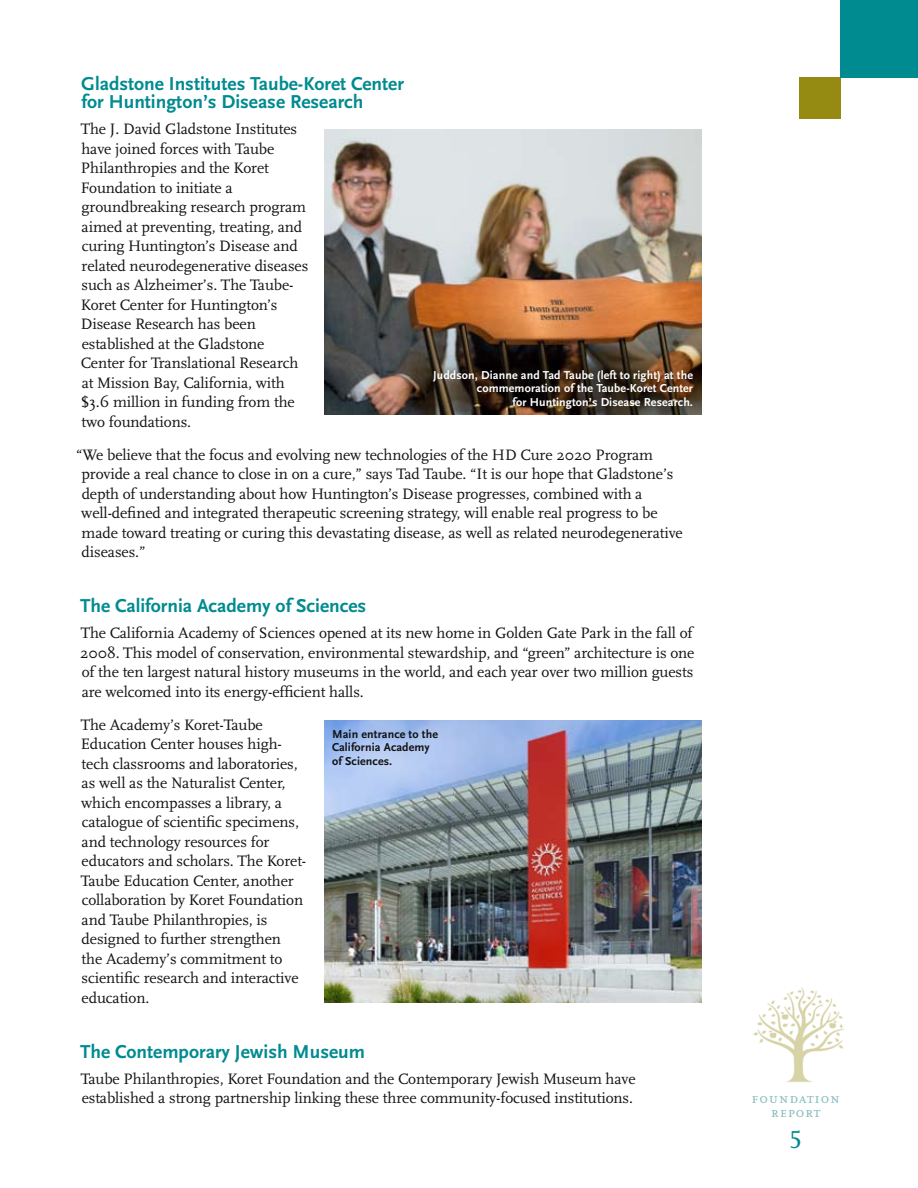
<style>
.page{position:relative;width:918px;height:1188px;background:#fff}
.page>*{position:absolute;margin:0;border:0;box-sizing:border-box;transform-origin:0 0}
.t1{font:25.5px "Scala Figures";color:#008b90}
.t2{font:700 19.5px/18px "Scala Sans";color:#008b90}
.t3{font:15.75px/19.5px "Scala";letter-spacing:-.005em;color:#121212}
.t4{font:15px/13.8px "Scala Caps";letter-spacing:.05em;color:#88bbbc;text-align:center}
.t5{font:700 12px/13.5px "Scala Sans";letter-spacing:.01em;color:#fff;text-align:right}
.t6{font:700 12px/13.5px "Scala Sans";letter-spacing:.01em;color:#121212}
</style>
<div class="page">
<img style="left:753px;top:987px;width:91px;height:96px">
<div style="left:799px;top:77px;width:42px;height:42px;background:#958a12"></div>
<img style="left:324px;top:720px;width:378px;height:282px">
<img style="left:324px;top:129px;width:378px;height:286px">
<div style="left:840px;top:0;width:78px;height:78px;background:#008b90"></div>
<p class="t2" style="left:81px;top:75px;width:324px">Gladstone Institutes Taube-Koret Center for Huntington’s Disease Research</p>
<p class="t3" style="left:81px;top:120px;width:229px">The J. David Gladstone Institutes have joined forces with Taube<br>Philanthropies and the Koret<br>Foundation to initiate a groundbreaking research program aimed at preventing, treating, and curing Huntington’s Disease and related neurodegenerative diseases such as Alzheimer’s. The Taube-<br>Koret Center for Huntington’s<br>Disease Research has been established at the Gladstone<br>Center for Translational Research at Mission Bay, California, with $3.6 million in funding from the two foundations.</p>
<p class="t3" style="left:81px;top:445px;width:603px;text-indent:-5px">“We believe that the focus and evolving new technologies of the HD Cure 2020 Program provide a real chance to close in on a cure,” says Tad Taube. “It is our hope that Gladstone’s depth of understanding about how Huntington’s Disease progresses, combined with a well-defined and integrated therapeutic screening strategy, will enable real progress to be made toward treating or curing this devastating disease, as well as related neurodegenerative diseases.”</p>
<p class="t2" style="left:80px;top:597px;width:288px">The California Academy of Sciences</p>
<p class="t3" style="left:80px;top:624px;width:616px;text-align:justify">The California Academy of Sciences opened at its new home in Golden Gate Park in the fall of 2008. This model of conservation, environmental stewardship, and “green” architecture is one of the ten largest natural history museums in the world, and each year over two million guests are welcomed into its energy-efficient halls.</p>
<p class="t3" style="left:81px;top:715px;width:227px">The Academy’s Koret-Taube<br>Education Center houses high&shy;tech classrooms and laboratories, as well as the Naturalist Center, which encompasses a library, a catalogue of scientific specimens, and technology resources for educators and scholars. The Koret-<br>Taube Education Center, another collaboration by Koret Foundation and Taube Philanthropies, is designed to further strengthen<br>the Academy’s commitment to scientific research and interactive education.</p>
<p class="t5" style="left:433px;top:368px;width:261px">Juddson, Dianne and Tad Taube (left to right) at the commemoration of the Taube-Koret Center<br>for Huntington’s Disease Research.</p>
<p class="t6" style="left:332px;top:727px;width:107px">Main entrance to the<br>California Academy of Sciences.</p>
<p class="t2" style="left:80px;top:1043px;width:286px">The Contemporary Jewish Museum</p>
<p class="t3" style="left:81px;top:1069px;width:556px">Taube Philanthropies, Koret Foundation and the Contemporary Jewish Museum have established a strong partnership linking these three community-focused institutions.</p>
<p class="t4" style="left:752px;top:1092px;width:90px">foundation report</p>
<h1 class="t1" style="left:789px;top:1124px;width:14px">5</h1>
</div>
